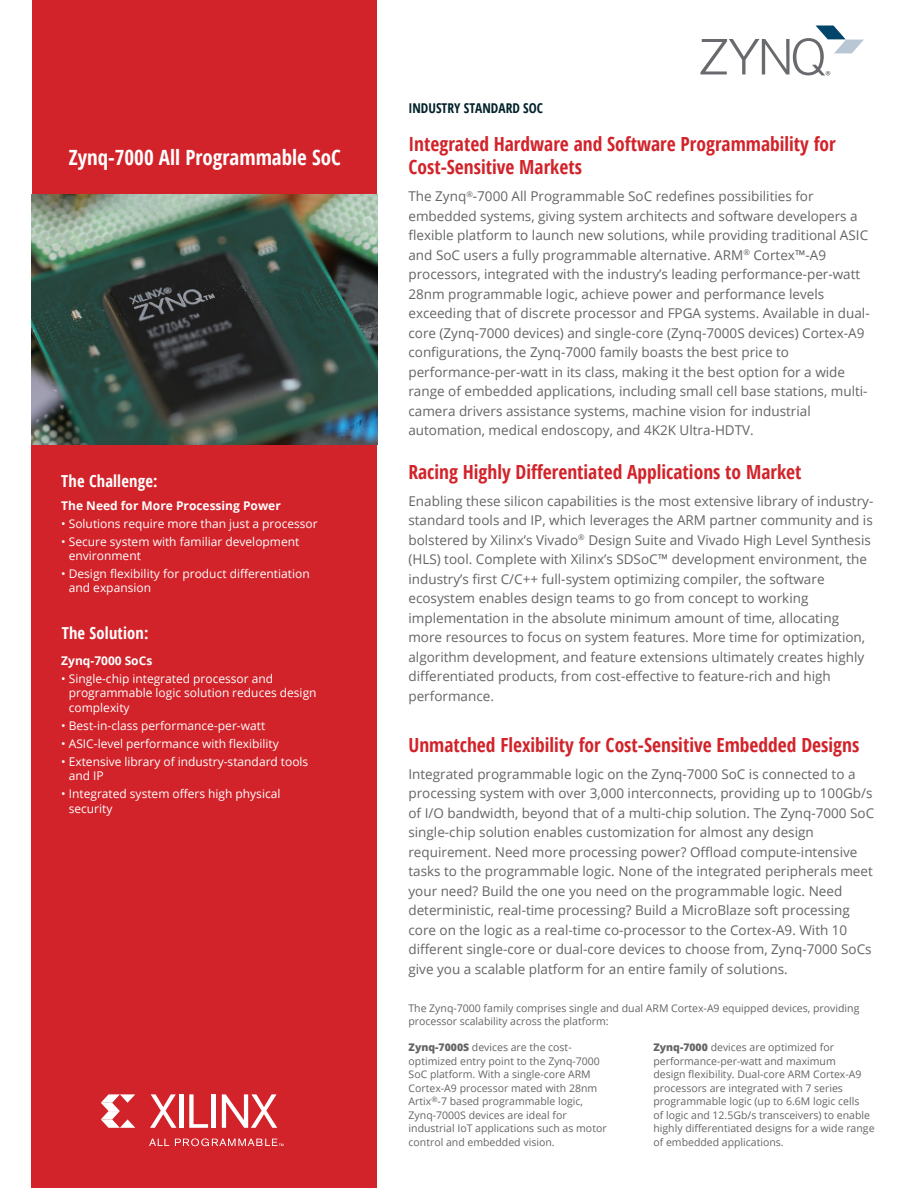
<style>
.page{position:relative;width:918px;height:1188px;background:#fff}
.page>*{position:absolute;margin:0;border:0;box-sizing:border-box;transform-origin:0 0}
.t1{font:700 condensed 21px "Open Sans";color:#fff}
.t2{font:700 condensed 19.5px/23.4px "Open Sans";color:#d2232a}
.t3{font:700 condensed 16.5px "Open Sans";letter-spacing:.01em;color:#fff}
.t4{font:13.5px/19.5px "Open Sans";color:#636466}
.t5{font:13.5px/19.5px "Open Sans";color:#636466}
.t6{font:700 condensed 13.5px "Open Sans";color:#002229}
.t7{font:12px/14.4px "Open Sans";color:#fff}
.t8{font:700 12px "Open Sans";color:#fff}
.t9{font:10.5px/13.5px "Open Sans";color:#636466}
.s1{font-style:inherit}
.s2{font-weight:800}
</style>
<div class="page">
<div style="left:33px;top:0;width:344px;height:211px;background:#d2232a"></div>
<div style="left:32px;top:422px;width:345px;height:766px;background:#d2232a"></div>
<svg style="left:149px;top:1139px;width:20px;height:7px"></svg>
<svg style="left:101px;top:1094px;width:34px;height:34px"></svg>
<svg style="left:150px;top:1094px;width:27px;height:34px"></svg>
<hr style="left:179px;top:1094px;width:4px;height:34px;background:#fff">
<svg style="left:189px;top:1094px;width:19px;height:34px"></svg>
<hr style="left:212px;top:1094px;width:4px;height:34px;background:#fff">
<svg style="left:222px;top:1094px;width:55px;height:34px"></svg>
<svg style="left:175px;top:1138px;width:108px;height:8px"></svg>
<img style="left:32px;top:194px;width:345px;height:251px">
<svg style="left:700px;top:26px;width:164px;height:49px"></svg>
<h1 class="t1" style="left:69px;top:143px;width:274px">Zynq-7000 All Programmable SoC</h1>
<p class="t3" style="left:61px;top:469px;width:98px">The Challenge:</p>
<p class="t8" style="left:61px;top:497px;width:221px">The Need for More Processing Power</p>
<p class="t7" style="left:61px;top:516px;width:258px"><span class="s1">•</span> Solutions require more than just a processor</p>
<p class="t7" style="left:69px;top:534px;width:232px;text-indent:-8px"><span class="s1">•</span> Secure system with familiar development environment</p>
<p class="t7" style="left:69px;top:566px;width:243px;text-indent:-8px"><span class="s1">•</span> Design flexibility for product differentiation and expansion</p>
<p class="t3" style="left:62px;top:622px;width:88px">The Solution:</p>
<p class="t8" style="left:61px;top:652px;width:93px">Zynq-7000 SoCs</p>
<p class="t7" style="left:69px;top:671px;width:249px;text-indent:-7px"><span class="s1">•</span> Single-chip integrated processor and programmable logic solution reduces design complexity</p>
<p class="t7" style="left:61px;top:718px;width:205px"><span class="s1">•</span> Best-in-class performance-per-watt</p>
<p class="t7" style="left:61px;top:736px;width:219px"><span class="s1">•</span> ASIC-level performance with flexibility</p>
<p class="t7" style="left:69px;top:754px;width:241px;text-indent:-8px"><span class="s1">•</span> Extensive library of industry-standard tools and IP</p>
<p class="t7" style="left:69px;top:786px;width:213px;text-indent:-8px"><span class="s1">•</span> Integrated system offers high physical security</p>
<p class="t6" style="left:408px;top:99px;width:136px">INDUSTRY STANDARD SOC</p>
<h2 class="t2" style="left:408px;top:132px;width:429px">Integrated Hardware and Software Programmability for<br>Cost-Sensitive Markets</h2>
<p class="t4" style="left:408px;top:186px;width:463px">The Zynq<sup>®</sup>-7000 All Programmable SoC redefines possibilities for embedded systems, giving system architects and software developers a flexible platform to launch new solutions, while providing traditional ASIC and SoC users a fully programmable alternative. ARM<sup>®</sup> Cortex™-A9 processors, integrated with the industry’s leading performance-per-watt 28nm programmable logic, achieve power and performance levels exceeding that of discrete processor and FPGA systems. Available in dual&shy;core (Zynq-7000 devices) and single-core (Zynq-7000S devices) Cortex-A9 configurations, the Zynq-7000 family boasts the best price to performance-per-watt <span class="s1">in its class</span>, making it the best option for a wide range of embedded applications, including small cell base stations, multi&shy;camera drivers assistance systems, machine vision for industrial automation, medical endoscopy, and 4K2K Ultra-HDTV.</p>
<h2 class="t2" style="left:408px;top:460px;width:395px">Racing Highly Differentiated Applications to Market</h2>
<p class="t4" style="left:408px;top:491px;width:466px">Enabling these silicon capabilities is the most extensive library of industry&shy;standard tools and IP, which leverages the ARM partner community and is bolstered by Xilinx’s Vivado<sup>®</sup> Design Suite and Vivado High Level Synthesis (HLS) tool. Complete with Xilinx’s SDSoC™ development environment, the industry’s first C/C++ full-system optimizing compiler, the software ecosystem enables design teams to go from concept to working implementation in the absolute minimum amount of time, allocating more resources to focus on system features. More time for optimization, algorithm development, and feature extensions ultimately creates highly differentiated products, from cost-effective to feature-rich and high performance.</p>
<h2 class="t2" style="left:408px;top:733px;width:452px">Unmatched Flexibility for Cost-Sensitive Embedded Designs</h2>
<p class="t5" style="left:408px;top:764px;width:467px">Integrated programmable logic on the Zynq-7000 SoC is connected to a processing system with over 3,000 interconnects, providing up to 100Gb/s of I/O bandwidth, beyond that of a multi-chip solution. The Zynq-7000 SoC single-chip solution enables customization for almost any design requirement. Need more processing power? Offload compute-intensive tasks to the programmable logic. None of the integrated peripherals meet your need? Build the one you need on the programmable logic. Need deterministic, real-time processing? Build a MicroBlaze soft processing core on the logic as a real-time co-processor to the Cortex-A9. With 10 different single-core or dual-core devices to choose from, Zynq-7000 SoCs give you a scalable platform for an entire family of solutions.</p>
<p class="t9" style="left:408px;top:1001px;width:453px">The Zynq-7000 family comprises single and dual ARM Cortex-A9 equipped devices, providing processor scalability across the platform:</p>
<p class="t9" style="left:409px;top:1040px;width:200px"><span class="s2">Zynq-7000S</span> devices are the cost&shy;optimized entry point to the Zynq-7000<br>SoC platform. With a single-core ARM Cortex-A9 processor mated with 28nm Artix<sup>®</sup>-7 based programmable logic, Zynq-7000S devices are ideal for industrial IoT applications such as motor control and embedded vision.</p>
<p class="t9" style="left:653px;top:1040px;width:223px"><span class="s2">Zynq-7000</span> devices are optimized for performance-per-watt and maximum<br>design flexibility. Dual-core ARM Cortex-A9 processors are integrated with 7 series programmable logic (up to 6.6M logic cells<br>of logic and 12.5Gb/s transceivers) to enable highly differentiated designs for a wide range of embedded applications.</p>
</div>
